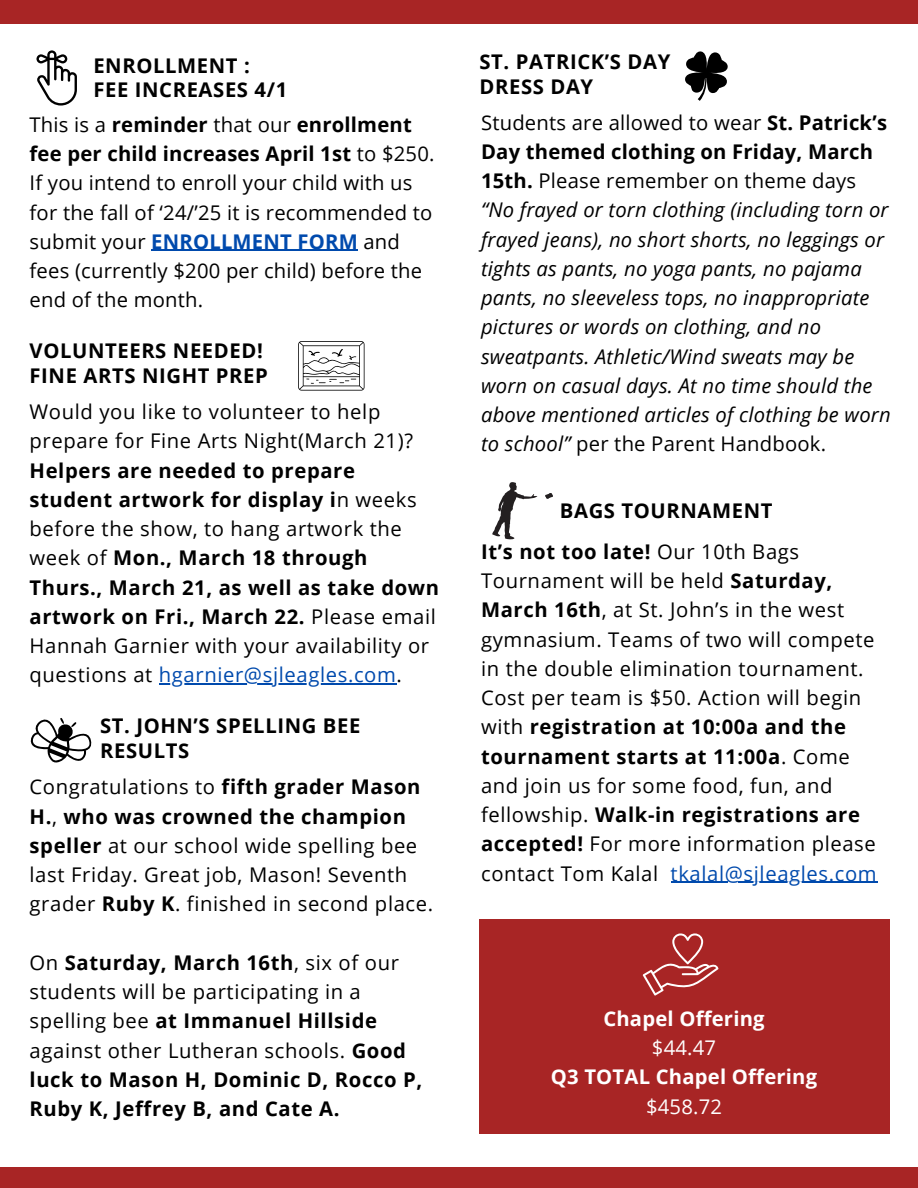
<style>
.page{position:relative;width:918px;height:1188px;background:#fff}
.page>*{position:absolute;margin:0;border:0;box-sizing:border-box;transform-origin:0 0}
.t1{font:20.25px/29.2px "Open Sans";letter-spacing:.03em;color:#000}
.t2{font:700 20.25px/29.2px "Open Sans";letter-spacing:.03em;color:#000}
.t3{font:italic 20.25px/29.2px "Open Sans";letter-spacing:.01em;color:#000}
.t4{font:20.25px/29.2px "Open Sans";letter-spacing:.01em;color:#000}
.t5{font:700 20.25px "Open Sans";letter-spacing:.01em;color:#fff}
.t6{font:20.25px "Open Sans";letter-spacing:.01em;color:#fff}
.s1{font-weight:700}
.s2{font-weight:700;color:#004aad}
.s3{font-weight:400}
.s4{font-weight:400;color:#004aad}
.s5{font-style:normal}
.s6{font-weight:700;font-style:normal}
.s7{color:#004aad}
</style>
<div class="page">
<div style="left:0;top:1168px;width:918px;height:20px;background:#a82525"></div>
<div style="left:0;top:0;width:918px;height:24px;background:#a82525"></div>
<div style="left:480px;top:920px;width:410px;height:213px;background:#a82525"></div>
<svg style="left:643px;top:933px;width:75px;height:62px;background:#b34343"></svg>
<svg style="left:298px;top:341px;width:67px;height:50px"></svg>
<hr style="left:159px;top:684px;width:238px;height:1px;background:#004aad">
<svg style="left:36px;top:50px;width:41px;height:56px"></svg>
<hr style="left:151px;top:250px;width:207px;height:1px;background:#004aad">
<svg style="left:685px;top:51px;width:43px;height:50px"></svg>
<svg style="left:30px;top:718px;width:62px;height:45px"></svg>
<svg style="left:492px;top:482px;width:45px;height:57px"></svg>
<svg style="left:545px;top:493px;width:8px;height:6px"></svg>
<hr style="left:671px;top:882px;width:206px;height:1px;background:#004aad">
<p class="t2" style="left:93px;top:52px;width:195px;line-height:24.8px">ENROLLMENT :<br>FEE INCREASES 4/1</p>
<p class="t4" style="left:30px;top:109px;width:406px">This is a <span class="s1">reminder</span> that our <span class="s1">enrollment fee per child increases April 1st</span> to $250.<br>If you intend to enroll your child with us for the fall of ‘24/’25 it is recommended to submit your <span class="s2">ENROLLMENT FORM</span> and fees (currently $200 per child) before the end of the month.</p>
<p class="t2" style="left:30px;top:338px;width:240px;line-height:24.8px">VOLUNTEERS NEEDED!<br>FINE ARTS NIGHT PREP</p>
<p class="t1" style="left:30px;top:397px;width:385px">Would you like to volunteer to help prepare for Fine Arts Night(March 21)?</p>
<p class="t2" style="left:30px;top:455px;width:411px">Helpers are needed to prepare student artwork for display i<span class="s3">n weeks before the show, to hang artwork the week of</span> Mon., March 18 through Thurs., March 21, as well as take down artwork on Fri., March 22. <span class="s3">Please email Hannah Garnier with your availability or questions at</span> <span class="s4">hgarnier@sjleagles.com</span><span class="s3">.</span></p>
<p class="t2" style="left:100px;top:713px;width:262px;line-height:24.8px">ST. JOHN’S SPELLING BEE<br>RESULTS</p>
<p class="t1" style="left:30px;top:772px;width:405px">Congratulations to <span class="s1">fifth grader Mason H.</span>, <span class="s1">who was crowned the champion speller</span> at our school wide spelling bee last Friday. Great job, Mason! Seventh grader <span class="s1">Ruby K</span>. finished in second place.</p>
<p class="t2" style="left:30px;top:947px;width:394px"><span class="s3">On</span> Saturday, March 16th<span class="s3">, six of our students will be participating in a spelling bee</span> at Immanuel Hillside <span class="s3">against other Lutheran schools.</span> Good luck to Mason H, Dominic D, Rocco P, Ruby K, Jeffrey B, and Cate A.</p>
<p class="t2" style="left:480px;top:49px;width:192px;line-height:24.8px">ST. PATRICK’S DAY<br>DRESS DAY</p>
<p class="t3" style="left:481px;top:107px;width:411px"><span class="s5">Students are allowed to wear</span> <span class="s6">St. Patrick’s Day themed clothing on Friday, March 15th.</span> <span class="s5">Please remember on theme days </span>“No frayed or torn clothing (including torn or frayed jeans), no short shorts, no leggings or tights as pants, no yoga pants, no pajama pants, no sleeveless tops, no inappropriate pictures or words on clothing, and no sweatpants. Athletic/Wind sweats may be worn on casual days. At no time should the above mentioned articles of clothing be worn to school” <span class="s5">per the Parent Handbook.</span></p>
<p class="t2" style="left:560px;top:496px;width:214px">BAGS TOURNAMENT</p>
<p class="t1" style="left:481px;top:536px;width:397px"><span class="s1">It’s not too late!</span> Our 10th Bags Tournament will be held <span class="s1">Saturday, March 16th</span>, at St. John’s in the west gymnasium. Teams of two will compete in the double elimination tournament.<br>Cost per team is $50. Action will begin with <span class="s1">registration at 10:00a and the tournament starts at 11:00a</span>. Come and join us for some food, fun, and fellowship. <span class="s1">Walk-in registrations are accepted!</span> For more information please contact Tom Kalal <span class="s7">tkalal@sjleagles.com</span></p>
<p class="t5" style="left:603px;top:1004px;width:163px">Chapel Offering</p>
<p class="t6" style="left:652px;top:1034px;width:66px">$44.47</p>
<p class="t5" style="left:551px;top:1063px;width:268px">Q3 TOTAL Chapel Offering</p>
<p class="t6" style="left:646px;top:1092px;width:78px">$458.72</p>
</div>
